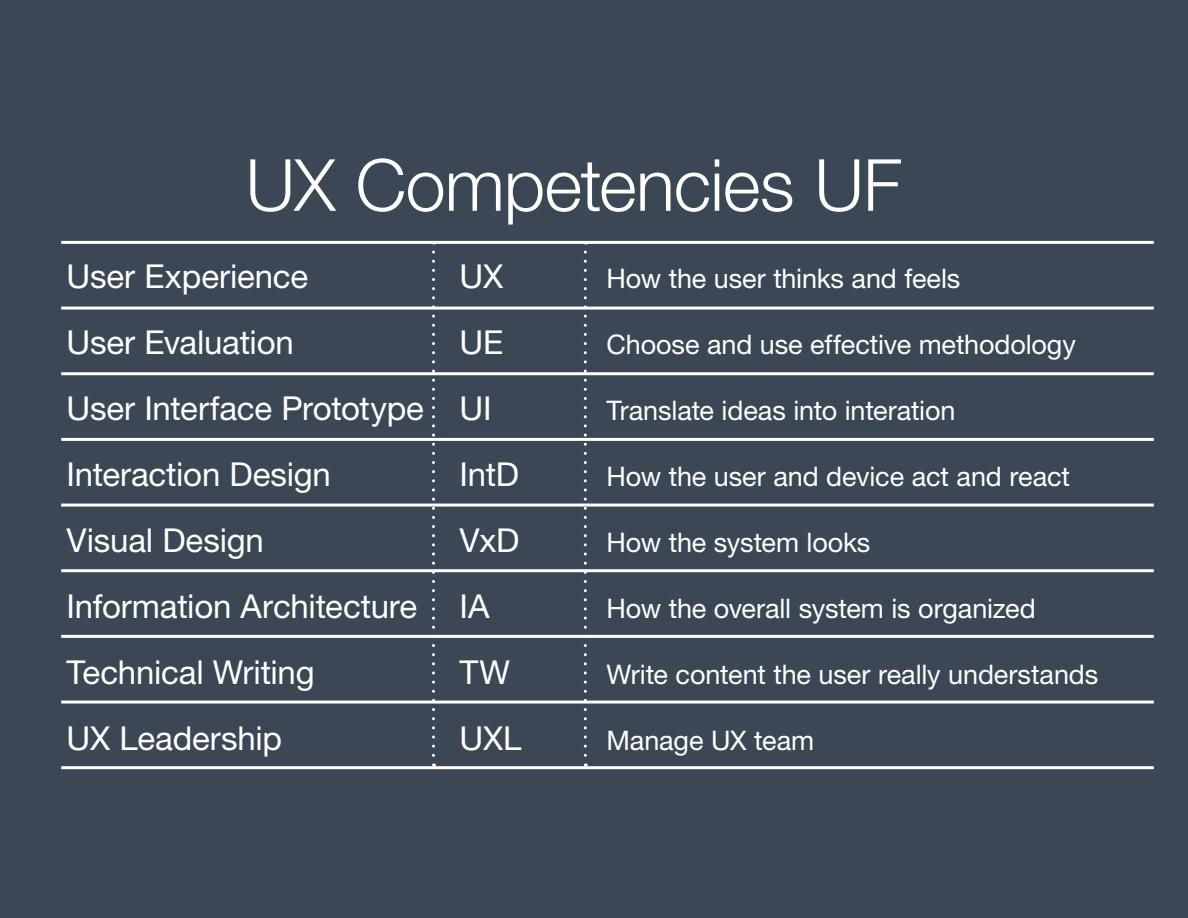
<style>
.page{position:relative;width:1188px;height:918px;background:#3b4755}
.page>*{position:absolute;margin:0;border:0;box-sizing:border-box;transform-origin:0 0}
.t1{font:300 72px "Helvetica Neue LT Std";letter-spacing:-.01em;color:#fff}
.t2{font:33px "Helvetica Neue LT Std";letter-spacing:-.005em;color:#fff}
.t3{font:27px "Helvetica Neue LT Std";letter-spacing:-.005em;color:#fff}
</style>
<div class="page">
<hr style="left:61px;top:241px;width:1093px;height:3px;background:#fff">
<svg style="left:584px;top:252px;width:3px;height:514px"></svg>
<svg style="left:432px;top:252px;width:3px;height:514px"></svg>
<hr style="left:61px;top:307px;width:1093px;height:3px;background:#fff">
<hr style="left:61px;top:766px;width:1093px;height:3px;background:#fff">
<hr style="left:61px;top:701px;width:1093px;height:3px;background:#fff">
<hr style="left:61px;top:635px;width:1093px;height:3px;background:#fff">
<hr style="left:61px;top:569px;width:1093px;height:3px;background:#fff">
<hr style="left:61px;top:504px;width:1093px;height:3px;background:#fff">
<hr style="left:61px;top:438px;width:1093px;height:3px;background:#fff">
<hr style="left:61px;top:372px;width:1093px;height:3px;background:#fff">
<h1 class="t1" style="left:246px;top:141px;width:658px">UX Competencies UF</h1>
<p class="t2" style="left:67px;top:257px;width:243px">User Experience</p>
<p class="t2" style="left:460px;top:257px;width:45px">UX</p>
<p class="t3" style="left:607px;top:262px;width:355px">How the user thinks and feels</p>
<p class="t2" style="left:67px;top:323px;width:229px">User Evaluation</p>
<p class="t2" style="left:460px;top:323px;width:45px">UE</p>
<p class="t3" style="left:607px;top:328px;width:471px">Choose and use effective methodology</p>
<p class="t2" style="left:67px;top:389px;width:427px">User Interface Prototype UI</p>
<p class="t3" style="left:607px;top:394px;width:350px">Translate ideas into interation</p>
<p class="t2" style="left:67px;top:455px;width:266px">Interaction Design</p>
<p class="t2" style="left:460px;top:455px;width:61px">IntD</p>
<p class="t3" style="left:607px;top:460px;width:465px">How the user and device act and react</p>
<p class="t2" style="left:67px;top:521px;width:199px">Visual Design</p>
<p class="t2" style="left:460px;top:521px;width:61px">VxD</p>
<p class="t3" style="left:607px;top:526px;width:265px">How the system looks</p>
<p class="t2" style="left:67px;top:587px;width:352px">Information Architecture</p>
<p class="t2" style="left:460px;top:587px;width:31px">IA</p>
<p class="t3" style="left:607px;top:592px;width:431px">How the overall system is organized</p>
<p class="t2" style="left:67px;top:653px;width:250px">Technical Writing</p>
<p class="t2" style="left:460px;top:653px;width:52px">TW</p>
<p class="t3" style="left:607px;top:658px;width:493px">Write content the user really understands</p>
<p class="t2" style="left:67px;top:719px;width:217px">UX Leadership</p>
<p class="t2" style="left:460px;top:719px;width:63px">UXL</p>
<p class="t3" style="left:607px;top:724px;width:209px">Manage UX team</p>
</div>
